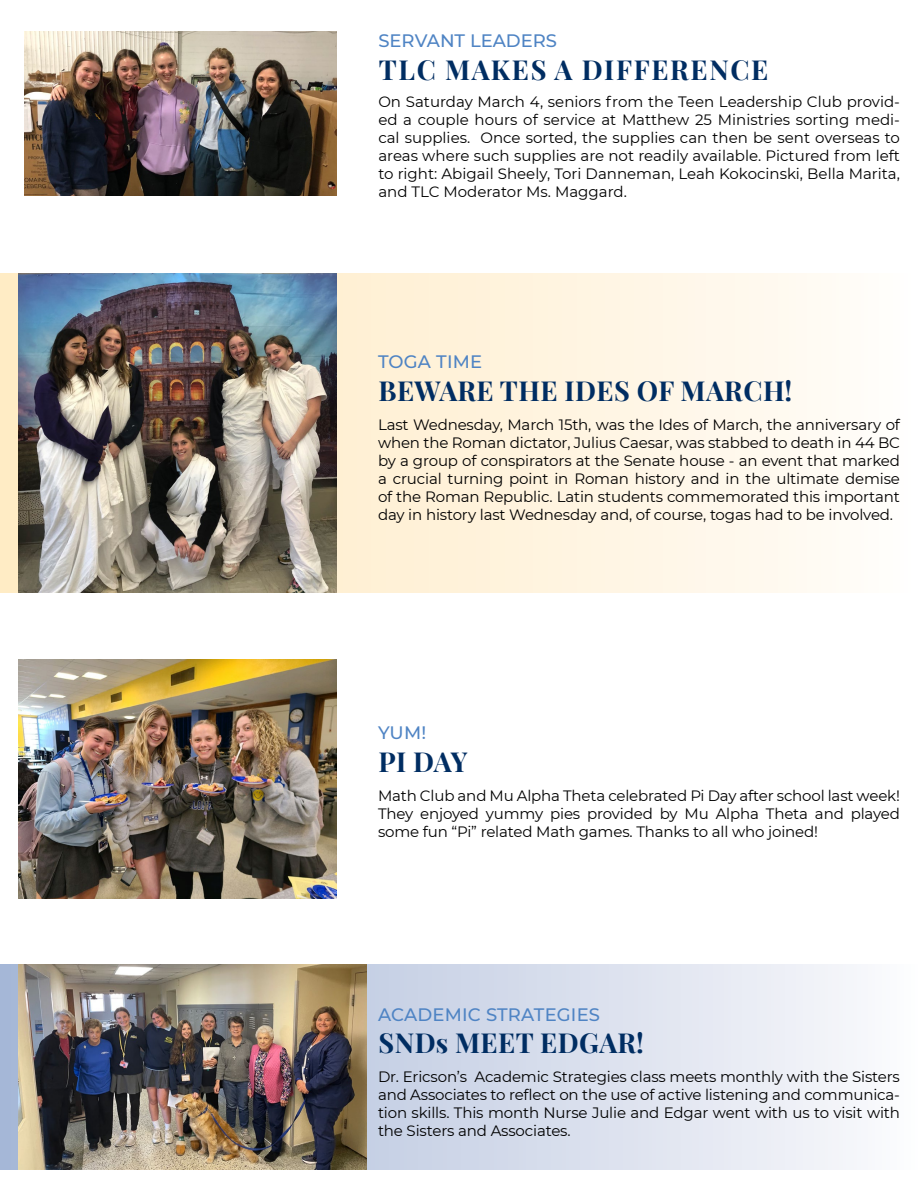
<style>
.page{position:relative;width:918px;height:1188px;background:#fff}
.page>*{position:absolute;margin:0;border:0;box-sizing:border-box;transform-origin:0 0}
.t1{font:27px "Playfair Display";letter-spacing:.02em;color:#002d62}
.t2{font:27px "Playfair Display";letter-spacing:.065em;color:#002d62}
.t3{font:500 18px "Montserrat";letter-spacing:.005em;color:#4f84c4}
.t4{font:15px/18px "Montserrat";letter-spacing:-.01em;color:#000;text-align:justify}
</style>
<div class="page">
<svg style="left:0;top:965px;width:854px;height:205px;background:#dae0ed"></svg>
<svg style="left:0;top:273px;width:832px;height:320px;background:#fff4e1"></svg>
<img style="left:18px;top:273px;width:319px;height:320px">
<img style="left:18px;top:659px;width:319px;height:239px">
<img style="left:18px;top:965px;width:348px;height:205px">
<img style="left:24px;top:31px;width:313px;height:164px">
<p class="t3" style="left:378px;top:28px;width:180px">SERVANT LEADERS</p>
<h1 class="t2" style="left:379px;top:48px;width:391px">TLC MAKES A DIFFERENCE</h1>
<p class="t4" style="left:378px;top:92px;width:523px">On Saturday March 4, seniors from the Teen Leadership Club provid&shy;ed a couple hours of service at Matthew 25 Ministries sorting medi&shy;cal supplies. Once sorted, the supplies can then be sent overseas to areas where such supplies are not readily available. Pictured from left to right: Abigail Sheely, Tori Danneman, Leah Kokocinski, Bella Marita, and TLC Moderator Ms. Maggard.</p>
<p class="t3" style="left:378px;top:349px;width:106px">TOGA TIME</p>
<h1 class="t1" style="left:379px;top:370px;width:415px">BEWARE THE IDES OF MARCH!</h1>
<p class="t4" style="left:378px;top:415px;width:524px">Last Wednesday, March 15th, was the Ides of March, the anniversary of when the Roman dictator, Julius Caesar, was stabbed to death in 44 BC by a group of conspirators at the Senate house - an event that marked a crucial turning point in Roman history and in the ultimate demise of the Roman Republic. Latin students commemorated this important day in history last Wednesday and, of course, togas had to be involved.</p>
<p class="t3" style="left:378px;top:720px;width:50px">YUM!</p>
<h1 class="t1" style="left:379px;top:741px;width:91px">PI DAY</h1>
<p class="t4" style="left:378px;top:786px;width:524px">Math Club and Mu Alpha Theta celebrated Pi Day after school last week!<br>They enjoyed yummy pies provided by Mu Alpha Theta and played some fun “Pi” related Math games. Thanks to all who joined!</p>
<p class="t3" style="left:378px;top:1002px;width:224px">ACADEMIC STRATEGIES</p>
<h1 class="t1" style="left:379px;top:1022px;width:267px">SNDs MEET EDGAR!</h1>
<p class="t4" style="left:378px;top:1067px;width:524px">Dr. Ericson’s Academic Strategies class meets monthly with the Sisters and Associates to reflect on the use of active listening and communica&shy;tion skills. This month Nurse Julie and Edgar went with us to visit with the Sisters and Associates.</p>
</div>
